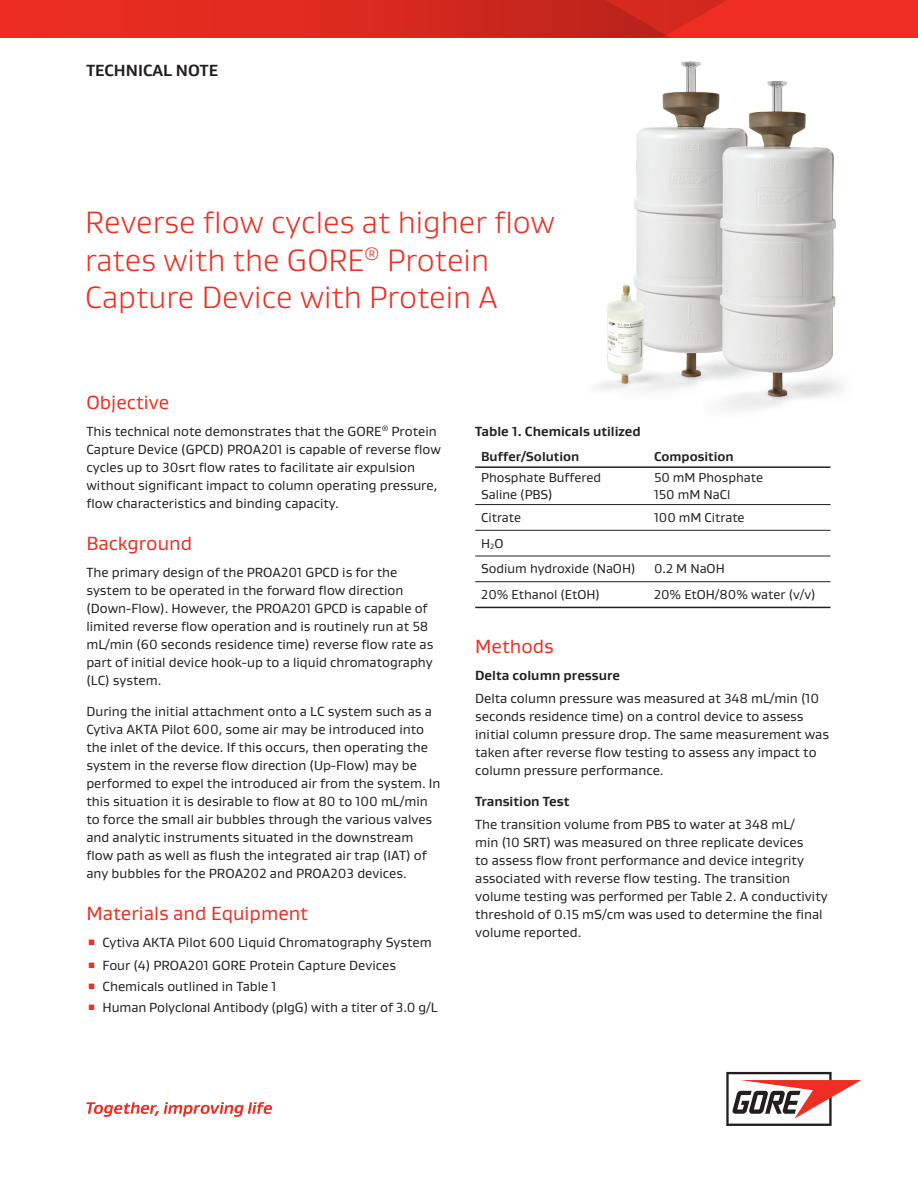
<style>
.page{position:relative;width:918px;height:1188px;background:#fff}
.page>*{position:absolute;margin:0;border:0;box-sizing:border-box;transform-origin:0 0}
.t1{font:300 31.5px/37.5px "Gore Gustan";color:#ee2e22}
.t2{font:19.5px "Gore Gustan";color:#ee2e22}
.t3{font:700 16.5px "Gore Gustan";color:#231f20}
.t4{font:13.5px/18px "Gore Gustan";color:#231f20}
.t5{font:700 13.5px "Gore Gustan";color:#231f20}
.t6{font:13.2px/16.5px "Gore Gustan";color:#231f20}
.t7{font:700 13.2px "Gore Gustan";color:#231f20}
</style>
<div class="page">
<svg style="left:86px;top:1102px;width:186px;height:15px"></svg>
<svg style="left:726px;top:1072px;width:135px;height:54px"></svg>
<div style="left:0;top:0;width:918px;height:38px;background:#ee2e22"></div>
<svg style="left:178px;top:0;width:549px;height:38px"></svg>
<hr style="left:475px;top:466px;width:173px;height:2px;background:#231f20">
<hr style="left:648px;top:466px;width:183px;height:2px;background:#231f20">
<hr style="left:475px;top:607px;width:173px;height:1px;background:#231f20">
<hr style="left:648px;top:607px;width:183px;height:1px;background:#231f20">
<hr style="left:475px;top:504px;width:173px;height:1px;background:#231f20">
<hr style="left:648px;top:504px;width:183px;height:1px;background:#231f20">
<hr style="left:475px;top:530px;width:173px;height:1px;background:#231f20">
<hr style="left:648px;top:530px;width:183px;height:1px;background:#231f20">
<hr style="left:475px;top:556px;width:173px;height:1px;background:#231f20">
<hr style="left:648px;top:556px;width:183px;height:1px;background:#231f20">
<hr style="left:475px;top:581px;width:173px;height:1px;background:#231f20">
<hr style="left:648px;top:581px;width:183px;height:1px;background:#231f20">
<img style="left:596px;top:61px;width:247px;height:349px">
<p class="t3" style="left:86px;top:59px;width:133px">TECHNICAL NOTE</p>
<h1 class="t1" style="left:85px;top:203px;width:471px">Reverse flow cycles at higher flow rates with the GORE<sup>®</sup> Protein<br>Capture Device with Protein A</h1>
<h2 class="t2" style="left:86px;top:389px;width:84px">Objective</h2>
<p class="t4" style="left:86px;top:422px;width:356px">This technical note demonstrates that the GORE<sup>®</sup> Protein Capture Device (GPCD) PROA201 is capable of reverse flow cycles up to 30srt flow rates to facilitate air expulsion without significant impact to column operating pressure, flow characteristics and binding capacity.</p>
<h2 class="t2" style="left:86px;top:530px;width:107px">Background</h2>
<p class="t4" style="left:86px;top:563px;width:348px">The primary design of the PROA201 GPCD is for the system to be operated in the forward flow direction (Down-Flow). However, the PROA201 GPCD is capable of limited reverse flow operation and is routinely run at 58 mL/min (60 seconds residence time) reverse flow rate as part of initial device hook-up to a liquid chromatography (LC) system.</p>
<p class="t4" style="left:86px;top:702px;width:356px">During the initial attachment onto a LC system such as a Cytiva AKTA Pilot 600, some air may be introduced into the inlet of the device. If this occurs, then operating the system in the reverse flow direction (Up-Flow) may be performed to expel the introduced air from the system. In this situation it is desirable to flow at 80 to 100 mL/min to force the small air bubbles through the various valves and analytic instruments situated in the downstream flow path as well as flush the integrated air trap (IAT) of any bubbles for the PROA202 and PROA203 devices.</p>
<h2 class="t2" style="left:86px;top:901px;width:223px">Materials and Equipment</h2>
<p class="t4" style="left:86px;top:933px;width:347px"><sup>▪</sup> Cytiva AKTA Pilot 600 Liquid Chromatography System</p>
<p class="t4" style="left:86px;top:956px;width:311px"><sup>▪</sup> Four (4) PROA201 GORE Protein Capture Devices</p>
<p class="t4" style="left:86px;top:977px;width:192px"><sup>▪</sup> Chemicals outlined in Table 1</p>
<p class="t4" style="left:86px;top:998px;width:353px"><sup>▪</sup> Human Polyclonal Antibody (pIgG) with a titer of 3.0 g/L</p>
<p class="t5" style="left:475px;top:422px;width:167px">Table 1. Chemicals utilized</p>
<p class="t7" style="left:481px;top:448px;width:100px">Buffer/Solution</p>
<p class="t7" style="left:654px;top:448px;width:81px">Composition</p>
<p class="t6" style="left:481px;top:469px;width:121px">Phosphate Buffered<br>Saline (PBS)</p>
<p class="t6" style="left:654px;top:469px;width:111px">50 mM Phosphate<br>150 mM NaCl</p>
<p class="t6" style="left:481px;top:509px;width:42px">Citrate</p>
<p class="t6" style="left:654px;top:509px;width:92px">100 mM Citrate</p>
<p class="t6" style="left:481px;top:530px;width:156px;line-height:25.7px">H<sub>2</sub>O<br>Sodium hydroxide (NaOH)</p>
<p class="t6" style="left:654px;top:560px;width:72px">0.2 M NaOH</p>
<p class="t6" style="left:481px;top:586px;width:120px">20% Ethanol (EtOH)</p>
<p class="t6" style="left:654px;top:586px;width:163px">20% EtOH/80% water (v/v)</p>
<h2 class="t2" style="left:475px;top:634px;width:80px">Methods</h2>
<p class="t5" style="left:475px;top:667px;width:147px">Delta column pressure</p>
<p class="t4" style="left:475px;top:689px;width:355px">Delta column pressure was measured at 348 mL/min (10 seconds residence time) on a control device to assess initial column pressure drop. The same measurement was taken after reverse flow testing to assess any impact to column pressure performance.</p>
<p class="t5" style="left:475px;top:793px;width:96px">Transition Test</p>
<p class="t4" style="left:475px;top:815px;width:354px">The transition volume from PBS to water at 348 mL/<br>min (10 SRT) was measured on three replicate devices<br>to assess flow front performance and device integrity associated with reverse flow testing. The transition volume testing was performed per Table 2. A conductivity threshold of 0.15 mS/cm was used to determine the final volume reported.</p>
</div>
